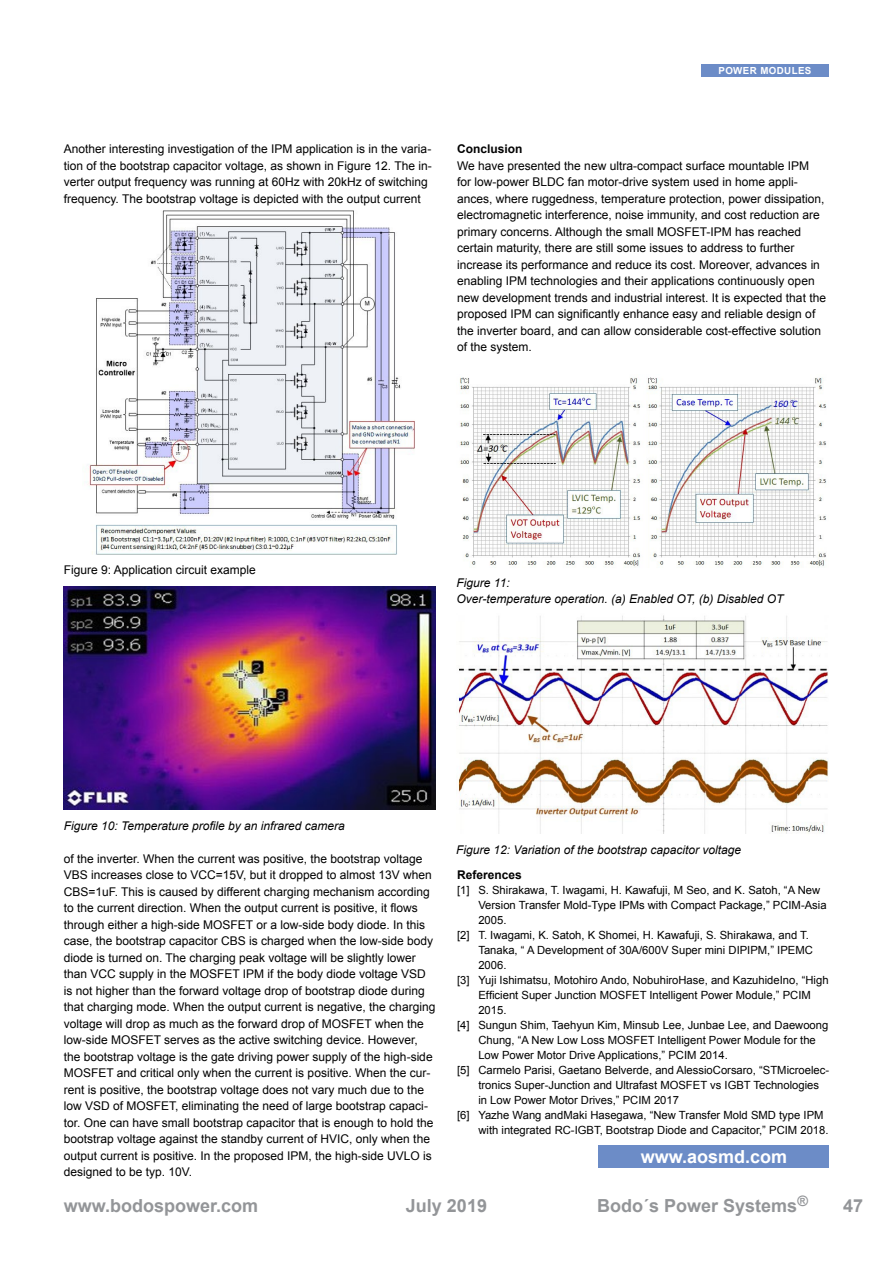
<style>
.page{position:relative;width:893px;height:1263px;background:#fff}
.page>*{position:absolute;margin:0;border:0;box-sizing:border-box;transform-origin:0 0}
.t1{font:700 18px "Arial";color:#939598}
.Fließtext{font:700 18px "Arial";color:#fff}
.Fließtext-2{font:12px/16.5px "Arial";color:#000}
.Fließtext-3{font:italic 12px/16.5px "Arial";color:#000}
.Flietext_Überschrift{font:700 12px "Arial";color:#000}
.linker_Einzug_5mm{font:11.25px/15px "Arial";color:#000}
.t2{font:700 9.75px "Arial";letter-spacing:.04em;color:#fff}
</style>
<div class="page">
<div style="left:701px;top:64px;width:128px;height:13px;background:#6c8cc7"></div>
<div style="left:598px;top:1145px;width:231px;height:22px;background:#6c8cc7"></div>
<img style="left:64px;top:587px;width:372px;height:223px">
<img style="left:460px;top:377px;width:367px;height:191px">
<img style="left:458px;top:615px;width:371px;height:219px">
<img style="left:88px;top:210px;width:327px;height:345px">
<p class="t2" style="left:718px;top:64px;width:94px">POWER MODULES</p>
<p class="t2" style="left:741px;top:64px;width:51px">CONTENT</p>
<p class="Fließtext-2" style="left:64px;top:141px;width:369px">Another interesting investigation of the IPM application is in the varia&shy;tion of the bootstrap capacitor voltage, as shown in Figure 12. The in&shy;verter output frequency was running at 60Hz with 20kHz of switching frequency. The bootstrap voltage is depicted with the output current</p>
<p class="Flietext_Überschrift" style="left:457px;top:141px;width:67px">Conclusion</p>
<p class="Fließtext-2" style="left:457px;top:157px;width:370px">We have presented the new ultra-compact surface mountable IPM for low-power BLDC fan motor-drive system used in home appli&shy;ances, where ruggedness, temperature protection, power dissipation, electromagnetic interference, noise immunity, and cost reduction are primary concerns. Although the small MOSFET-IPM has reached certain maturity, there are still some issues to address to further increase its performance and reduce its cost. Moreover, advances in enabling IPM technologies and their applications continuously open new development trends and industrial interest. It is expected that the proposed IPM can significantly enhance easy and reliable design of the inverter board, and can allow considerable cost-effective solution of the system.</p>
<p class="Fließtext-2" style="left:64px;top:562px;width:194px">Figure 9: Application circuit example</p>
<p class="Fließtext-3" style="left:457px;top:575px;width:328px">Figure 11:<br>Over-temperature operation. (a) Enabled OT, (b) Disabled OT</p>
<p class="Fließtext-3" style="left:64px;top:818px;width:283px">Figure 10: Temperature profile by an infrared camera</p>
<p class="Fließtext-2" style="left:64px;top:850px;width:373px">of the inverter. When the current was positive, the bootstrap voltage VBS increases close to VCC=15V, but it dropped to almost 13V when CBS=1uF. This is caused by different charging mechanism according to the current direction. When the output current is positive, it flows through either a high-side MOSFET or a low-side body diode. In this case, the bootstrap capacitor CBS is charged when the low-side body diode is turned on. The charging peak voltage will be slightly lower than VCC supply in the MOSFET IPM if the body diode voltage VSD is not higher than the forward voltage drop of bootstrap diode during that charging mode. When the output current is negative, the charging voltage will drop as much as the forward drop of MOSFET when the low-side MOSFET serves as the active switching device. However, the bootstrap voltage is the gate driving power supply of the high-side MOSFET and critical only when the current is positive. When the cur&shy;rent is positive, the bootstrap voltage does not vary much due to the low VSD of MOSFET, eliminating the need of large bootstrap capaci&shy;tor. One can have small bootstrap capacitor that is enough to hold the bootstrap voltage against the standby current of HVIC, only when the output current is positive. In the proposed IPM, the high-side UVLO is designed to be typ. 10V.</p>
<p class="Fließtext-3" style="left:456px;top:842px;width:287px">Figure 12: Variation of the bootstrap capacitor voltage</p>
<p class="Flietext_Überschrift" style="left:457px;top:867px;width:66px">References</p>
<p class="linker_Einzug_5mm" style="left:478px;top:883px;width:350px;text-indent:-21px">[1] S. Shirakawa, T. Iwagami, H. Kawafuji, M Seo, and K. Satoh, “A New<br>Version Transfer Mold-Type IPMs with Compact Package,” PCIM-Asia<br>2005.</p>
<p class="linker_Einzug_5mm" style="left:478px;top:928px;width:336px;text-indent:-21px">[2] T. Iwagami, K. Satoh, K Shomei, H. Kawafuji, S. Shirakawa, and T.<br>Tanaka, “ A Development of 30A/600V Super mini DIPIPM,” IPEMC<br>2006.</p>
<p class="linker_Einzug_5mm" style="left:478px;top:973px;width:352px;text-indent:-21px">[3] Yuji Ishimatsu, Motohiro Ando, NobuhiroHase, and KazuhideIno, “High<br>Efficient Super Junction MOSFET Intelligent Power Module,” PCIM<br>2015.</p>
<p class="linker_Einzug_5mm" style="left:478px;top:1018px;width:352px;text-indent:-21px">[4] Sungun Shim, Taehyun Kim, Minsub Lee, Junbae Lee, and Daewoong<br>Chung, “A New Low Loss MOSFET Intelligent Power Module for the<br>Low Power Motor Drive Applications,” PCIM 2014.</p>
<p class="linker_Einzug_5mm" style="left:478px;top:1063px;width:352px;text-indent:-21px">[5] Carmelo Parisi, Gaetano Belverde, and AlessioCorsaro, “STMicroelec&shy;tronics Super-Junction and Ultrafast MOSFET vs IGBT Technologies in Low Power Motor Drives,” PCIM 2017</p>
<p class="linker_Einzug_5mm" style="left:478px;top:1108px;width:352px;text-indent:-21px">[6] Yazhe Wang andMaki Hasegawa, “New Transfer Mold SMD type IPM with integrated RC-IGBT, Bootstrap Diode and Capacitor,” PCIM 2018.</p>
<p class="Fließtext" style="left:641px;top:1144px;width:148px">www.aosmd.com</p>
<h1 class="t1" style="left:64px;top:1194px;width:196px">www.bodospower.com</h1>
<h1 class="t1" style="left:406px;top:1194px;width:83px">July 2019</h1>
<h1 class="t1" style="left:597px;top:1194px;width:212px">Bodo´s Power Systems<sup>®</sup></h1>
<h1 class="t1" style="left:843px;top:1194px;width:22px">47</h1>
</div>
